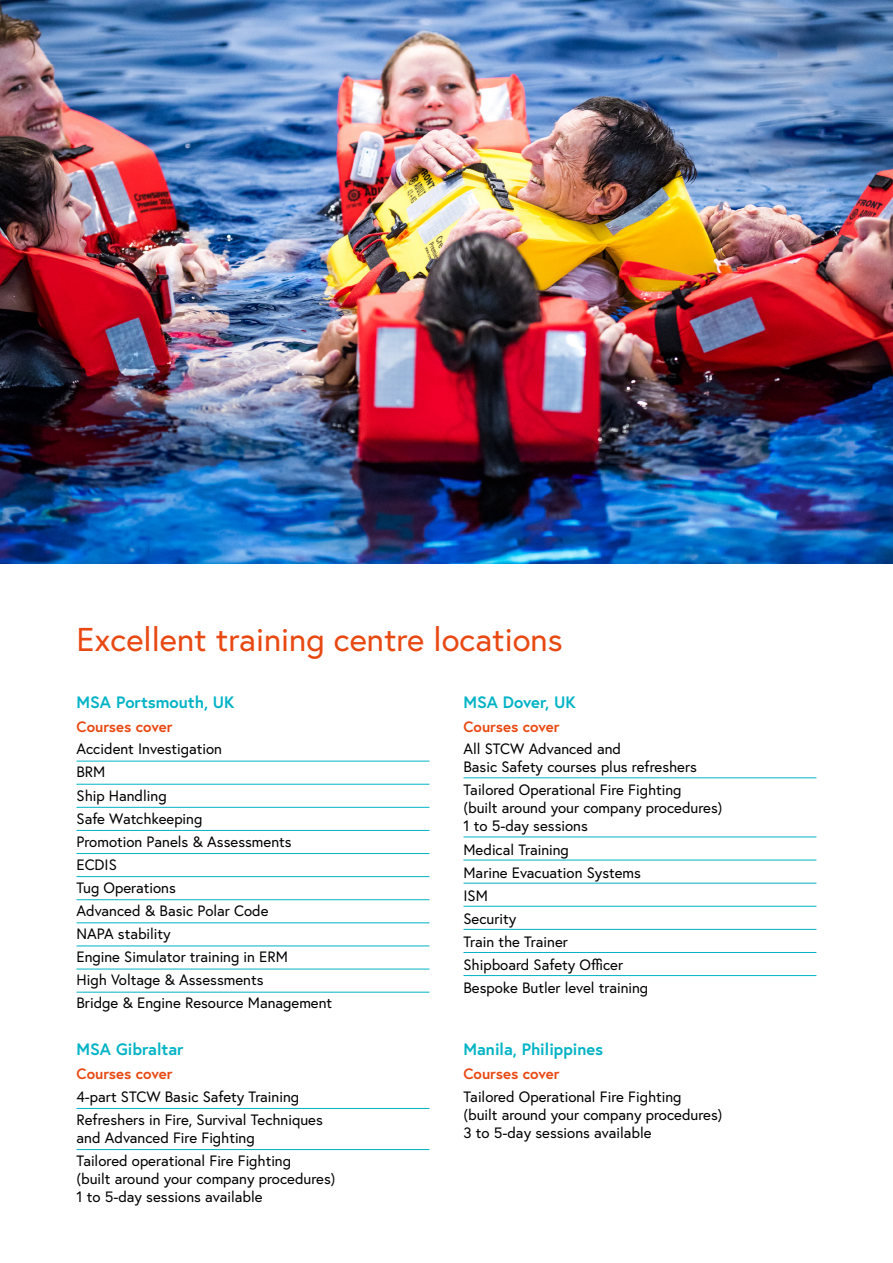
<style>
.page{position:relative;width:893px;height:1263px;background:#fff}
.page>*{position:absolute;margin:0;border:0;box-sizing:border-box;transform-origin:0 0}
.t1{font:33px "Europa";color:#e84912}
.t2{font:700 16.5px "Europa";color:#02b3c5}
.t3{font:15px/23.1px "Europa";color:#000}
.t4{font:700 15px "Europa";color:#e84912}
</style>
<div class="page">
<img style="left:0;top:0;width:893px;height:563px">
<hr style="left:77px;top:761px;width:352px;height:1px;background:#01b3c4">
<hr style="left:77px;top:784px;width:352px;height:1px;background:#01b3c4">
<hr style="left:77px;top:807px;width:352px;height:1px;background:#01b3c4">
<hr style="left:77px;top:830px;width:352px;height:1px;background:#01b3c4">
<hr style="left:77px;top:853px;width:352px;height:1px;background:#01b3c4">
<hr style="left:77px;top:876px;width:352px;height:1px;background:#01b3c4">
<hr style="left:77px;top:899px;width:352px;height:1px;background:#01b3c4">
<hr style="left:77px;top:922px;width:352px;height:1px;background:#01b3c4">
<hr style="left:77px;top:945px;width:352px;height:1px;background:#01b3c4">
<hr style="left:77px;top:969px;width:352px;height:1px;background:#01b3c4">
<hr style="left:77px;top:992px;width:352px;height:1px;background:#01b3c4">
<hr style="left:463px;top:777px;width:353px;height:1px;background:#01b3c4">
<hr style="left:463px;top:836px;width:353px;height:1px;background:#01b3c4">
<hr style="left:463px;top:860px;width:353px;height:1px;background:#01b3c4">
<hr style="left:463px;top:883px;width:353px;height:1px;background:#01b3c4">
<hr style="left:463px;top:906px;width:353px;height:1px;background:#01b3c4">
<hr style="left:463px;top:929px;width:353px;height:1px;background:#01b3c4">
<hr style="left:463px;top:952px;width:353px;height:1px;background:#01b3c4">
<hr style="left:463px;top:975px;width:353px;height:1px;background:#01b3c4">
<hr style="left:77px;top:1108px;width:352px;height:1px;background:#01b3c4">
<hr style="left:77px;top:1149px;width:352px;height:1px;background:#01b3c4">
<h1 class="t1" style="left:77px;top:618px;width:488px">Excellent training centre locations</h1>
<p class="t2" style="left:77px;top:691px;width:160px">MSA Portsmouth, UK</p>
<p class="t4" style="left:77px;top:717px;width:98px">Courses cover</p>
<p class="t3" style="left:77px;top:737px;width:257px">Accident Investigation<br>BRM<br>Ship Handling<br>Safe Watchkeeping<br>Promotion Panels &amp; Assessments<br>ECDIS<br>Tug Operations<br>Advanced &amp; Basic Polar Code<br>NAPA stability<br>Engine Simulator training in ERM<br>High Voltage &amp; Assessments<br>Bridge &amp; Engine Resource Management</p>
<p class="t2" style="left:463px;top:691px;width:114px">MSA Dover, UK</p>
<p class="t4" style="left:463px;top:717px;width:98px">Courses cover</p>
<p class="t3" style="left:463px;top:740px;width:235px;line-height:18px">All STCW Advanced and<br>Basic Safety courses plus refreshers</p>
<p class="t3" style="left:463px;top:781px;width:260px;line-height:18px">Tailored Operational Fire Fighting<br>(built around your company procedures)<br>1 to 5-day sessions</p>
<p class="t3" style="left:463px;top:837px;width:186px">Medical Training<br>Marine Evacuation Systems<br>ISM<br>Security<br>Train the Trainer<br>Shipboard Safety Officer<br>Bespoke Butler level training</p>
<p class="t2" style="left:77px;top:1038px;width:109px">MSA Gibraltar</p>
<p class="t4" style="left:77px;top:1064px;width:98px">Courses cover</p>
<p class="t3" style="left:77px;top:1084px;width:248px">4-part STCW Basic Safety Training<br>Refreshers in Fire, Survival Techniques</p>
<p class="t3" style="left:77px;top:1126px;width:216px">and Advanced Fire Fighting<br>Tailored operational Fire Fighting</p>
<p class="t3" style="left:77px;top:1169px;width:260px;line-height:18px">(built around your company procedures)<br>1 to 5-day sessions available</p>
<p class="t2" style="left:463px;top:1038px;width:141px">Manila, Philippines</p>
<p class="t4" style="left:463px;top:1064px;width:98px">Courses cover</p>
<p class="t3" style="left:463px;top:1087px;width:260px;line-height:18px">Tailored Operational Fire Fighting<br>(built around your company procedures)<br>3 to 5-day sessions available</p>
</div>
